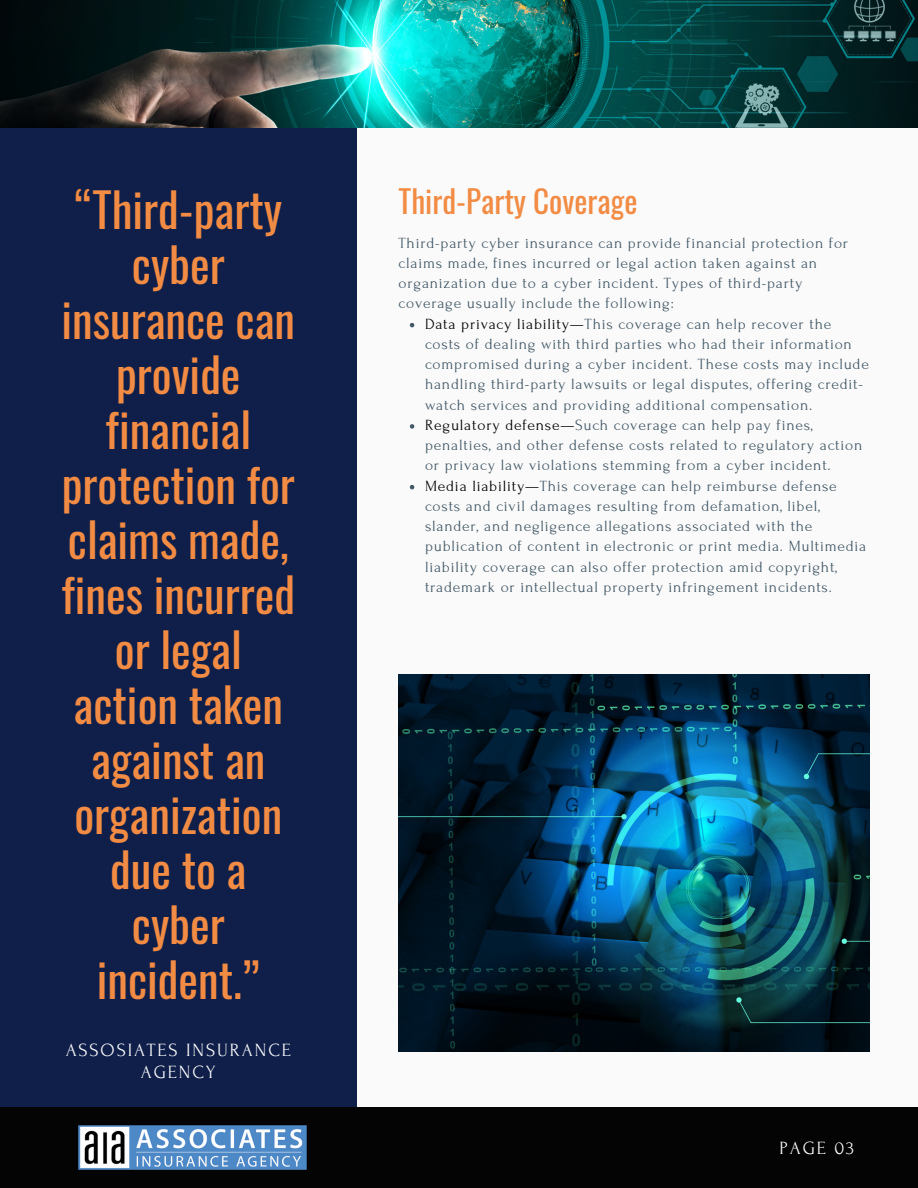
<style>
.page{position:relative;width:918px;height:1188px;background:#fafafa}
.page>*{position:absolute;margin:0;border:0;box-sizing:border-box;transform-origin:0 0}
.t1{font:46.65px/55.1px "Oswald";color:#f28b43;text-align:center}
.t2{font:31.2px "Oswald";color:#f28b43}
.t3{font:18.6px/22.2px "Forum";letter-spacing:.1em;color:#fafafa;text-align:center}
.t4{font:15.6px/20.2px "Forum";letter-spacing:.05em;color:#435967}
.s1{color:#000}
</style>
<div class="page">
<div style="left:0;top:107px;width:357px;height:1081px;background:#0f1f4a"></div>
<div style="left:0;top:1107px;width:918px;height:81px;background:#040404"></div>
<img style="left:399px;top:675px;width:471px;height:377px">
<img style="left:0;top:0;width:918px;height:127px">
<svg style="left:410px;top:323px;width:4px;height:4px"></svg>
<svg style="left:410px;top:424px;width:4px;height:5px"></svg>
<svg style="left:410px;top:485px;width:4px;height:4px"></svg>
<img style="left:78px;top:1125px;width:229px;height:45px">
<p class="t1" style="left:62px;top:180px;width:235px">“Third-party cyber insurance can provide financial protection for claims made, fines incurred or legal action taken against an organization due to a cyber incident.”</p>
<p class="t3" style="left:66px;top:1039px;width:227px">ASSOSIATES INSURANCE<br>AGENCY</p>
<p class="t2" style="left:399px;top:177px;width:240px">Third-Party Coverage</p>
<p class="t4" style="left:399px;top:233px;width:451px">Third-party cyber insurance can provide financial protection for claims made, fines incurred or legal action taken against an organization due to a cyber incident. Types of third-party coverage usually include the following:</p>
<p class="t4" style="left:425px;top:314px;width:445px"><span class="s1">Data privacy liability—</span>This coverage can help recover the costs of dealing with third parties who had their information compromised during a cyber incident. These costs may include handling third-party lawsuits or legal disputes, offering credit&shy;watch services and providing additional compensation.</p>
<p class="t4" style="left:425px;top:415px;width:439px"><span class="s1">Regulatory defense—</span>Such coverage can help pay fines, penalties, and other defense costs related to regulatory action or privacy law violations stemming from a cyber incident.</p>
<p class="t4" style="left:425px;top:476px;width:443px"><span class="s1">Media liability—</span>This coverage can help reimburse defense costs and civil damages resulting from defamation, libel, slander, and negligence allegations associated with the publication of content in electronic or print media. Multimedia liability coverage can also offer protection amid copyright, trademark or intellectual property infringement incidents.</p>
<p class="t3" style="left:780px;top:1137px;width:76px">PAGE 03</p>
</div>
